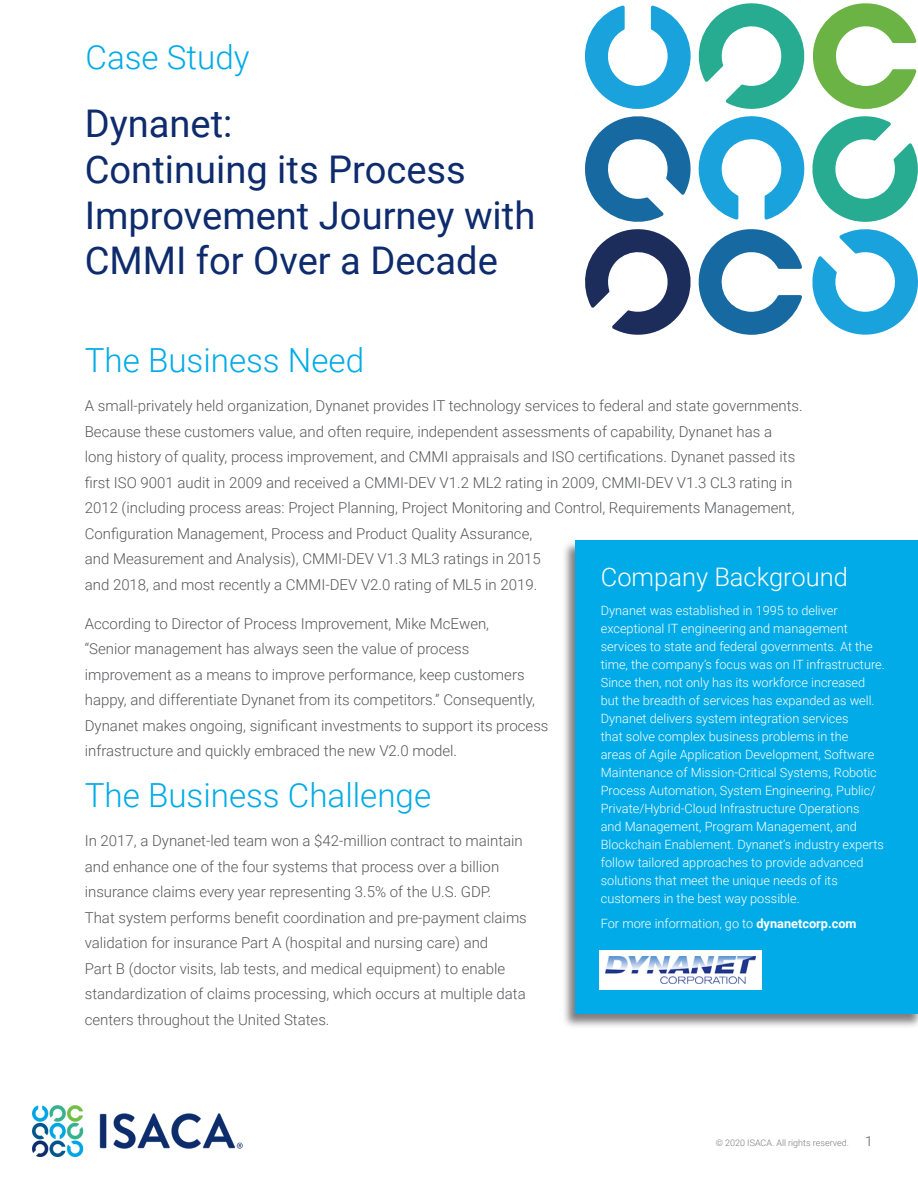
<style>
.page{position:relative;width:918px;height:1188px;background:#fff}
.page>*{position:absolute;margin:0;border:0;box-sizing:border-box;transform-origin:0 0}
.t1{font:38.1px/45.8px "Roboto";color:#0d2b6d}
.BODY_COPY{font:300 33.15px "Roboto";color:#00abe7}
.t2{font:300 25.5px "Roboto";color:#fff}
.BODY_COPY-2{font:300 15px/25.5px "Roboto";color:#57585a}
.BODY_COPY-3{font:300 12.75px/18px "Roboto";color:#fff}
.t3{font:300 9px "Roboto";color:#787a7d}
.s1{font-weight:700}
.s2{font-size:13.5px;color:#57585a}
</style>
<div class="page">
<img style="left:32px;top:1106px;width:211px;height:51px">
<svg style="left:585px;top:3px;width:333px;height:332px"></svg>
<div style="left:562px;top:540px;width:356px;height:489px;background:#231f20;opacity:.58"></div>
<div style="left:576px;top:540px;width:342px;height:473px;background:#00abe7"></div>
<img style="left:600px;top:950px;width:162px;height:40px">
<p class="BODY_COPY" style="left:86px;top:34px;width:166px">Case Study</p>
<p class="t1" style="left:85px;top:99px;width:149px">Dynanet:</p>
<p class="t1" style="left:85px;top:145px;width:383px">Continuing its Process</p>
<p class="t1" style="left:85px;top:191px;width:452px">Improvement Journey with<br>CMMI for Over a Decade</p>
<p class="BODY_COPY" style="left:85px;top:337px;width:281px">The Business Need</p>
<p class="BODY_COPY-2" style="left:85px;top:393px;width:719px">A small-privately held organization, Dynanet provides IT technology services to federal and state governments.<br>Because these customers value, and often require, independent assessments of capability, Dynanet has a long history of quality, process improvement, and CMMI appraisals and ISO certifications. Dynanet passed its first ISO 9001 audit in 2009 and received a CMMI-DEV V1.2 ML2 rating in 2009, CMMI-DEV V1.3 CL3 rating in 2012 (including process areas: Project Planning, Project Monitoring and Control, Requirements Management, Configuration Management, Process and Product Quality Assurance,<br>and Measurement and Analysis), CMMI-DEV V1.3 ML3 ratings in 2015<br>and 2018, and most recently a CMMI-DEV V2.0 rating of ML5 in 2019.</p>
<p class="BODY_COPY-2" style="left:85px;top:610px;width:465px">According to Director of Process Improvement, Mike McEwen,<br>“Senior management has always seen the value of process improvement as a means to improve performance, keep customers happy, and differentiate Dynanet from its competitors.” Consequently, Dynanet makes ongoing, significant investments to support its process infrastructure and quickly embraced the new V2.0 model.</p>
<p class="BODY_COPY" style="left:85px;top:772px;width:348px">The Business Challenge</p>
<p class="BODY_COPY-2" style="left:85px;top:828px;width:444px">In 2017, a Dynanet-led team won a $42-million contract to maintain and enhance one of the four systems that process over a billion insurance claims every year representing 3.5% of the U.S. GDP.<br>That system performs benefit coordination and pre-payment claims validation for insurance Part A (hospital and nursing care) and<br>Part B (doctor visits, lab tests, and medical equipment) to enable standardization of claims processing, which occurs at multiple data centers throughout the United States.</p>
<p class="t2" style="left:601px;top:559px;width:249px">Company Background</p>
<p class="BODY_COPY-3" style="left:601px;top:601px;width:286px">Dynanet was established in 1995 to deliver exceptional IT engineering and management services to state and federal governments. At the time, the company’s focus was on IT infrastructure.<br>Since then, not only has its workforce increased but the breadth of services has expanded as well.<br>Dynanet delivers system integration services<br>that solve complex business problems in the<br>areas of Agile Application Development, Software Maintenance of Mission-Critical Systems, Robotic Process Automation, System Engineering, Public/ Private/Hybrid-Cloud Infrastructure Operations<br>and Management, Program Management, and Blockchain Enablement. Dynanet’s industry experts follow tailored approaches to provide advanced solutions that meet the unique needs of its customers in the best way possible.</p>
<p class="BODY_COPY-3" style="left:601px;top:914px;width:257px">For more information, go to <span class="s1">dynanetcorp.com</span></p>
<p class="t3" style="left:716px;top:1137px;width:158px">© 2020 ISACA. All rights reserved. <span class="s2">1</span></p>
</div>
